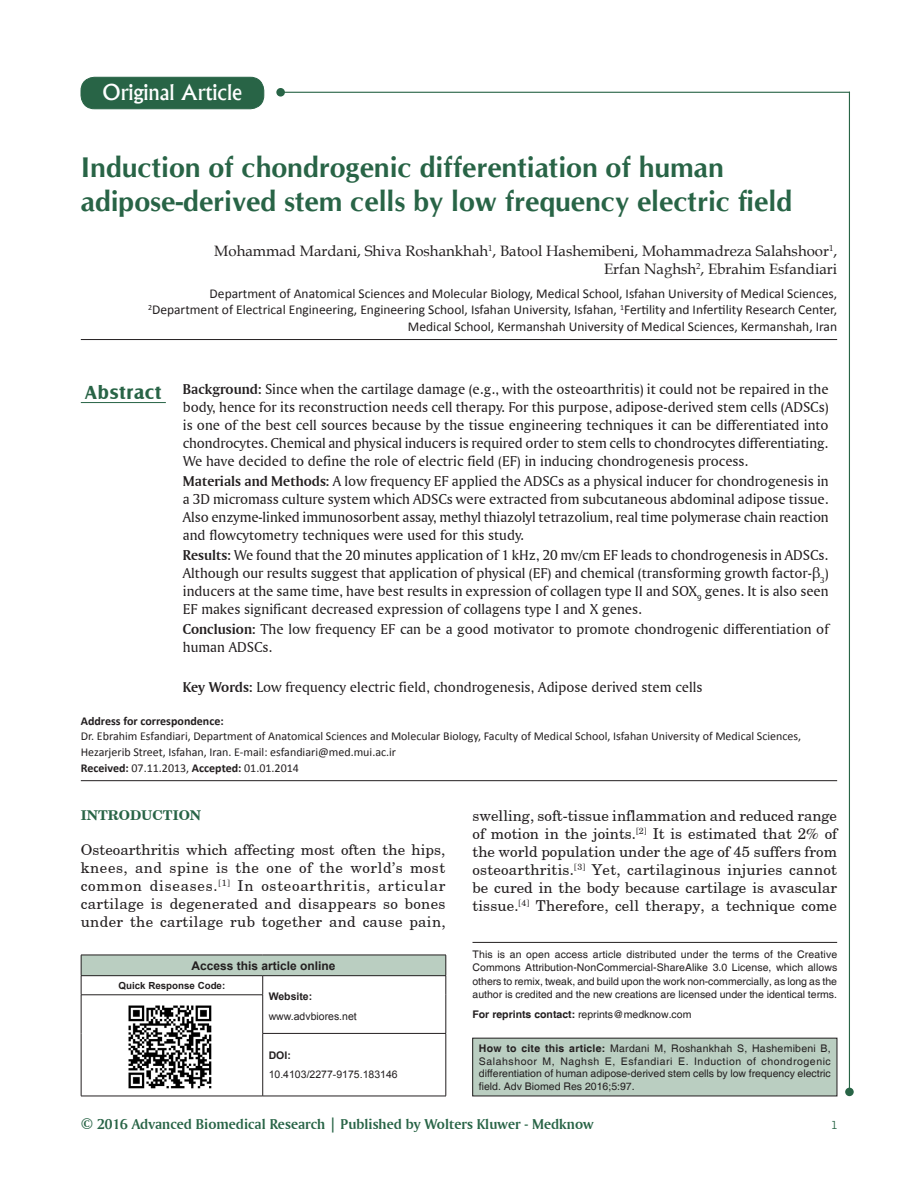
<style>
.page{position:relative;width:918px;height:1188px;background:#fff}
.page>*{position:absolute;margin:0;border:0;box-sizing:border-box;transform-origin:0 0}
.AT{font:700 28.5px/34.2px "CG Omega";color:#286446}
.AH{font:500 21px "Albertus";color:#fff}
.ABSH{font:700 19.5px "Castle T";letter-spacing:.04em;color:#286446}
.ABS{font:15px/18px "Amerigo BT Roman A";color:#231f20;text-align:justify}
.TX{font:15px/18px "New Century Schoolbook";letter-spacing:.015em;color:#231f20;text-align:justify}
.AU{font:15px/18px "Book Antiqua";color:#231f20;text-align:right}
.KWD{font:15px "Amerigo BT Roman A";color:#231f20}
.RF{font:15px "Amerigo BT Bold A";color:#286446}
.AFF{font:13.5px/16.2px "Calibri";color:#231f20;text-align:right}
.t1{font:700 13.5px "Century Schoolbook BT";color:#286446}
.ADD{font:12px/15.8px "Calibri";color:#231f20}
.HIS{font:12px "Calibri";color:#231f20}
.ATAO{font:700 12px "Arial";color:#231f20}
.RF-2{font:12px "Bell Centennial BT Address";color:#286446}
.OS{font:10.5px/13.5px "Helvetica";color:#231f20;text-align:justify}
.SRC{font:10.5px/12.6px "Helvetica";color:#231f20;text-align:justify}
.DOI{font:10.5px "Arial";color:#231f20}
.WEB{font:10.5px "Arial";color:#231f20}
.WEB-2{font:700 10.5px "Arial";color:#231f20}
.DOI-2{font:700 10.5px "Arial";color:#231f20}
.QRC{font:700 9.75px "Arial";color:#231f20}
.s1{font-family:"Amerigo BT Bold A"}
.s2{font-weight:700}
</style>
<div class="page">
<div style="left:81px;top:77px;width:183px;height:32px;background:#286446;border-radius:14px"></div>
<div style="left:81px;top:77px;width:183px;height:32px;border:1px solid #286446;border-radius:14px"></div>
<hr style="left:281px;top:92px;width:569px;height:1px;background:#286446">
<div style="left:276px;top:88px;width:9px;height:9px;background:#286446;border-radius:50%"></div>
<hr style="left:849px;top:92px;width:1px;height:999px;background:#286446">
<div style="left:845px;top:1088px;width:9px;height:8px;background:#286446;border-radius:50%"></div>
<hr style="left:81px;top:780px;width:756px;height:1px;background:#231f20">
<hr style="left:81px;top:402px;width:85px;height:1px;background:#286446">
<hr style="left:81px;top:339px;width:756px;height:1px;background:#231f20">
<div style="left:81px;top:955px;width:365px;height:21px;background:#bacec1"></div>
<hr style="left:81px;top:1096px;width:182px;height:1px;background:#231f20">
<hr style="left:81px;top:955px;width:182px;height:1px;background:#231f20">
<hr style="left:263px;top:955px;width:183px;height:1px;background:#231f20">
<hr style="left:81px;top:975px;width:182px;height:1px;background:#231f20">
<svg style="left:81px;top:955px;width:1px;height:40px"></svg>
<hr style="left:263px;top:975px;width:183px;height:1px;background:#231f20">
<svg style="left:446px;top:955px;width:1px;height:40px"></svg>
<hr style="left:446px;top:995px;width:1px;height:38px;background:#231f20">
<hr style="left:81px;top:995px;width:182px;height:1px;background:#231f20">
<hr style="left:81px;top:995px;width:1px;height:38px;background:#231f20">
<hr style="left:81px;top:1033px;width:1px;height:63px;background:#231f20">
<hr style="left:446px;top:1034px;width:1px;height:62px;background:#231f20">
<hr style="left:263px;top:1096px;width:183px;height:1px;background:#231f20">
<svg style="left:262px;top:976px;width:1px;height:19px"></svg>
<hr style="left:262px;top:995px;width:1px;height:38px;background:#231f20">
<hr style="left:262px;top:1034px;width:1px;height:62px;background:#231f20">
<hr style="left:263px;top:1033px;width:183px;height:1px;background:#231f20">
<img style="left:128px;top:1005px;width:84px;height:84px">
<div style="left:473px;top:1038px;width:364px;height:58px;background:#bacec1"></div>
<hr style="left:473px;top:942px;width:364px;height:1px;background:#231f20">
<p class="AH" style="left:103px;top:80px;width:141px">Original Article</p>
<p class="AT" style="left:81px;top:150px;width:713px">Induction of chondrogenic differentiation of human adipose‑derived stem cells by low frequency electric field</p>
<p class="AU" style="left:214px;top:241px;width:624px">Mohammad Mardani, Shiva Roshankhah<sup>1</sup>, Batool Hashemibeni, Mohammadreza Salahshoor<sup>1</sup>,<br>Erfan Naghsh<sup>2</sup>, Ebrahim Esfandiari</p>
<p class="AFF" style="left:148px;top:285px;width:691px">Department of Anatomical Sciences and Molecular Biology, Medical School, Isfahan University of Medical Sciences,<br><sup>2</sup>Department of Electrical Engineering, Engineering School, Isfahan University, Isfahan, <sup>1</sup>Fertility and Infertility Research Center,<br>Medical School, Kermanshah University of Medical Sciences, Kermanshah, Iran</p>
<p class="ABS" style="left:183px;top:380px;width:647px"><span class="s1">Background:</span> Since when the cartilage damage (e.g., with the osteoarthritis) it could not be repaired in the body, hence for its reconstruction needs cell therapy. For this purpose, adipose‑derived stem cells (ADSCs) is one of the best cell sources because by the tissue engineering techniques it can be differentiated into chondrocytes. Chemical and physical inducers is required order to stem cells to chondrocytes differentiating.<br>We have decided to define the role of electric field (EF) in inducing chondrogenesis process.</p>
<p class="ABS" style="left:183px;top:472px;width:647px"><span class="s1">Materials and Methods:</span> A low frequency EF applied the ADSCs as a physical inducer for chondrogenesis in a 3D micromass culture system which ADSCs were extracted from subcutaneous abdominal adipose tissue.<br>Also enzyme‑linked immunosorbent assay, methyl thiazolyl tetrazolium, real time polymerase chain reaction and flowcytometry techniques were used for this study.</p>
<p class="ABS" style="left:183px;top:546px;width:647px"><span class="s1">Results:</span> We found that the 20 minutes application of 1 kHz, 20 mv/cm EF leads to chondrogenesis in ADSCs.<br>Although our results suggest that application of physical (EF) and chemical (transforming growth factor‑ <sub>3</sub>) inducers at the same time, have best results in expression of collagen type II and SOX<sub>9</sub> genes. It is also seen EF makes significant decreased expression of collagens type I and X genes.</p>
<p class="ABS" style="left:183px;top:620px;width:647px"><span class="s1">Conclusion:</span> The low frequency EF can be a good motivator to promote chondrogenic differentiation of human ADSCs.</p>
<p class="KWD" style="left:183px;top:677px;width:521px"><span class="s1">Key Words:</span> Low frequency electric field, chondrogenesis, Adipose derived stem cells</p>
<p class="ADD" style="left:81px;top:712px;width:722px"><span class="s2">Address for correspondence:<br></span>Dr. Ebrahim Esfandiari, Department of Anatomical Sciences and Molecular Biology, Faculty of Medical School, Isfahan University of Medical Sciences,<br>Hezarjerib Street, Isfahan, Iran. E‑mail: esfandiari@med.mui.ac.ir</p>
<p class="HIS" style="left:81px;top:760px;width:220px"><span class="s2">Received:</span> 07.11.2013, <span class="s2">Accepted:</span> 01.01.2014</p>
<p class="ABSH" style="left:85px;top:381px;width:78px">Abstract</p>
<h1 class="t1" style="left:81px;top:807px;width:122px">INTRODUCTION</h1>
<p class="TX" style="left:81px;top:840px;width:366px">Osteoarthritis which affecting most often the hips, knees, and spine is the one of the world’s most common diseases.<sup>[1]</sup> In osteoarthritis, articular cartilage is degenerated and disappears so bones under the cartilage rub together and cause pain,</p>
<p class="ATAO" style="left:191px;top:958px;width:146px">Access this article online</p>
<p class="QRC" style="left:119px;top:979px;width:108px">Quick Response Code:</p>
<p class="WEB-2" style="left:269px;top:990px;width:45px">Website:</p>
<p class="WEB" style="left:269px;top:1009px;width:90px">www.advbiores.net</p>
<p class="DOI-2" style="left:269px;top:1048px;width:24px">DOI:</p>
<p class="DOI" style="left:269px;top:1068px;width:131px">10.4103/2277-9175.183146</p>
<p class="TX" style="left:473px;top:806px;width:366px">swelling, soft‑tissue inflammation and reduced range of motion in the joints.<sup>[2]</sup> It is estimated that 2% of the world population under the age of 45 suffers from osteoarthritis.<sup>[3]</sup> Yet, cartilaginous injuries cannot be cured in the body because cartilage is avascular tissue.<sup>[4]</sup> Therefore, cell therapy, a technique come</p>
<p class="OS" style="left:473px;top:948px;width:366px">This is an open access article distributed under the terms of the Creative Commons Attribution-NonCommercial-ShareAlike 3.0 License, which allows others to remix, tweak, and build upon the work non-commercially, as long as the author is credited and the new creations are licensed under the identical terms.</p>
<p class="OS" style="left:473px;top:1008px;width:220px"><span class="s2">For reprints contact:</span> reprints@medknow.com</p>
<p class="SRC" style="left:479px;top:1042px;width:354px"><span class="s2">How to cite this article:</span> Mardani M, Roshankhah S, Hashemibeni B, Salahshoor M, Naghsh E, Esfandiari E. Induction of chondrogenic differentiation of human adipose-derived stem cells by low frequency electric field. Adv Biomed Res 2016;5:97.</p>
<p class="RF" style="left:81px;top:1115px;width:514px">© 2016 Advanced Biomedical Research | Published by Wolters Kluwer - Medknow</p>
<p class="RF-2" style="left:832px;top:1118px;width:7px">1</p>
</div>
